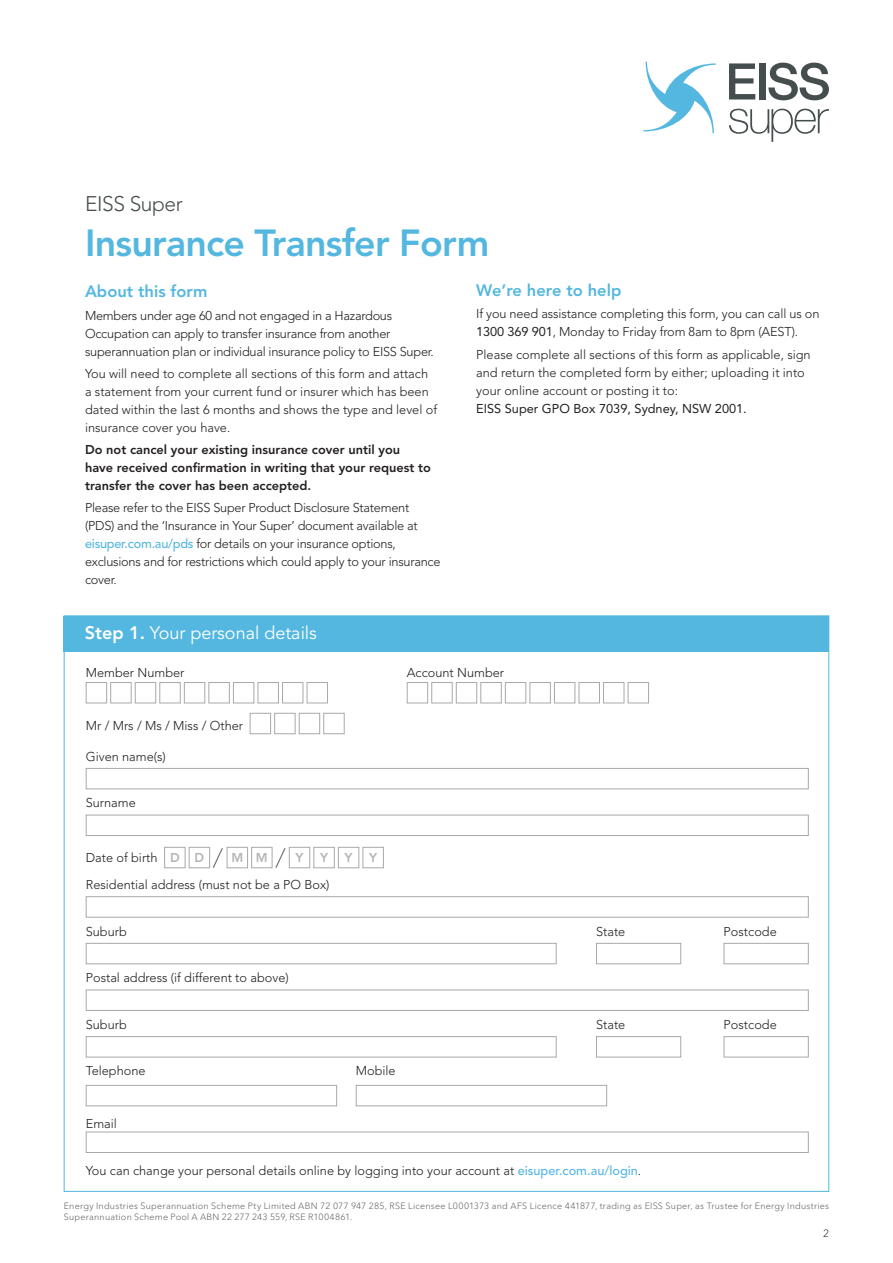
<style>
.page{position:relative;width:893px;height:1263px;background:#fff}
.page>*{position:absolute;margin:0;border:0;box-sizing:border-box;transform-origin:0 0}
.t1{font:800 37.5px "Avenir LT Std";letter-spacing:-.02em;color:#54b7df}
.BODY_COPY{font:italic 300 25.5px "Avenir LT Std";color:#231f20;scale:.5 1}
.t2{font:300 21px "Avenir LT Std";letter-spacing:-.02em;color:#464d4e}
.HEADER_-_BODY_COPY{font:18px "Avenir LT Std";color:#fff}
.HEADER_-_BODY_COPY-2{font:800 16.5px "Avenir LT Std";color:#54b7df}
.HEADER_-_BODY_COPY-3{font:300 12.75px/18px "Avenir LT Std";letter-spacing:-.01em;color:#231f20}
.BODY_COPY-2{font:300 12.75px/18px "Avenir LT Std";color:#231f20}
.BODY_COPY-3{font:300 12.75px/18px "Avenir LT Std";letter-spacing:-.02em;color:#231f20}
.HEADER_-_BODY_COPY-4{font:800 12.75px/18px "Avenir LT Std";color:#231f20}
.FILL_IN-BOXES_-_NEW{font:300 12.75px "Avenir LT Std";color:#231f20}
.FIN_IN-BOXES___TEXT{font:300 12.75px "Avenir LT Std";color:#231f20}
.BODY_COPY-4{font:800 12.75px "Avenir LT Std";color:#b5b4b5}
.t3{font:300 10.5px "Avenir Next LT Pro";color:#231f20}
.t4{font:300 9px/11.2px "Avenir Next LT Pro";letter-spacing:.025em;color:#555859}
.s1{font-weight:500;color:#54b7df}
.s2{font-weight:800}
.s3{font-weight:400}
</style>
<div class="page">
<svg style="left:643px;top:62px;width:73px;height:71px"></svg>
<svg style="left:729px;top:109px;width:100px;height:33px"></svg>
<svg style="left:729px;top:63px;width:26px;height:37px"></svg>
<div style="left:759px;top:63px;width:7px;height:37px;background:#464d4e"></div>
<svg style="left:768px;top:63px;width:61px;height:37px"></svg>
<div style="left:86px;top:682px;width:21px;height:21px;background:#fff;border:1px solid #a8a9ad"></div>
<div style="left:110px;top:682px;width:22px;height:21px;background:#fff;border:1px solid #a8a9ad"></div>
<div style="left:135px;top:682px;width:21px;height:21px;background:#fff;border:1px solid #a8a9ad"></div>
<div style="left:159px;top:682px;width:22px;height:21px;background:#fff;border:1px solid #a8a9ad"></div>
<div style="left:184px;top:682px;width:21px;height:21px;background:#fff;border:1px solid #a8a9ad"></div>
<div style="left:208px;top:682px;width:22px;height:21px;background:#fff;border:1px solid #a8a9ad"></div>
<div style="left:233px;top:682px;width:21px;height:21px;background:#fff;border:1px solid #a8a9ad"></div>
<div style="left:258px;top:682px;width:21px;height:21px;background:#fff;border:1px solid #a8a9ad"></div>
<div style="left:282px;top:682px;width:21px;height:21px;background:#fff;border:1px solid #a8a9ad"></div>
<div style="left:307px;top:682px;width:21px;height:21px;background:#fff;border:1px solid #a8a9ad"></div>
<div style="left:407px;top:682px;width:21px;height:21px;background:#fff;border:1px solid #a8a9ad"></div>
<div style="left:431px;top:682px;width:22px;height:21px;background:#fff;border:1px solid #a8a9ad"></div>
<div style="left:456px;top:682px;width:21px;height:21px;background:#fff;border:1px solid #a8a9ad"></div>
<div style="left:480px;top:682px;width:22px;height:21px;background:#fff;border:1px solid #a8a9ad"></div>
<div style="left:505px;top:682px;width:21px;height:21px;background:#fff;border:1px solid #a8a9ad"></div>
<div style="left:529px;top:682px;width:22px;height:21px;background:#fff;border:1px solid #a8a9ad"></div>
<div style="left:554px;top:682px;width:21px;height:21px;background:#fff;border:1px solid #a8a9ad"></div>
<div style="left:579px;top:682px;width:21px;height:21px;background:#fff;border:1px solid #a8a9ad"></div>
<div style="left:603px;top:682px;width:21px;height:21px;background:#fff;border:1px solid #a8a9ad"></div>
<div style="left:628px;top:682px;width:21px;height:21px;background:#fff;border:1px solid #a8a9ad"></div>
<div style="left:250px;top:713px;width:21px;height:21px;background:#fff;border:1px solid #a8a9ad"></div>
<div style="left:274px;top:713px;width:21px;height:21px;background:#fff;border:1px solid #a8a9ad"></div>
<div style="left:299px;top:713px;width:21px;height:21px;background:#fff;border:1px solid #a8a9ad"></div>
<div style="left:323px;top:713px;width:22px;height:21px;background:#fff;border:1px solid #a8a9ad"></div>
<div style="left:86px;top:768px;width:723px;height:21px;background:#fff;border:1px solid #a8a9ad"></div>
<div style="left:86px;top:815px;width:723px;height:21px;background:#fff;border:1px solid #a8a9ad"></div>
<div style="left:164px;top:847px;width:21px;height:21px;border:1px solid #a8a9ad"></div>
<div style="left:189px;top:847px;width:21px;height:21px;border:1px solid #a8a9ad"></div>
<div style="left:227px;top:847px;width:21px;height:21px;border:1px solid #a8a9ad"></div>
<div style="left:251px;top:847px;width:21px;height:21px;border:1px solid #a8a9ad"></div>
<div style="left:289px;top:847px;width:21px;height:21px;border:1px solid #a8a9ad"></div>
<div style="left:313px;top:847px;width:22px;height:21px;border:1px solid #a8a9ad"></div>
<div style="left:338px;top:847px;width:21px;height:21px;border:1px solid #a8a9ad"></div>
<div style="left:363px;top:847px;width:21px;height:21px;border:1px solid #a8a9ad"></div>
<div style="left:86px;top:896px;width:723px;height:21px;background:#fff;border:1px solid #a8a9ad"></div>
<div style="left:86px;top:943px;width:471px;height:21px;background:#fff;border:1px solid #a8a9ad"></div>
<div style="left:596px;top:943px;width:85px;height:21px;background:#fff;border:1px solid #a8a9ad"></div>
<div style="left:724px;top:943px;width:85px;height:21px;background:#fff;border:1px solid #a8a9ad"></div>
<div style="left:86px;top:989px;width:723px;height:22px;background:#fff;border:1px solid #a8a9ad"></div>
<div style="left:86px;top:1036px;width:471px;height:21px;background:#fff;border:1px solid #a8a9ad"></div>
<div style="left:596px;top:1036px;width:85px;height:21px;background:#fff;border:1px solid #a8a9ad"></div>
<div style="left:724px;top:1036px;width:85px;height:21px;background:#fff;border:1px solid #a8a9ad"></div>
<div style="left:86px;top:1085px;width:251px;height:21px;background:#fff;border:1px solid #a8a9ad"></div>
<div style="left:356px;top:1085px;width:251px;height:21px;background:#fff;border:1px solid #a8a9ad"></div>
<div style="left:86px;top:1131px;width:723px;height:22px;background:#fff;border:1px solid #a8a9ad"></div>
<div style="left:63px;top:616px;width:766px;height:35px;background:#54b7df"></div>
<p class="t2" style="left:85px;top:191px;width:99px">EISS Super</p>
<p class="t1" style="left:85px;top:221px;width:406px">Insurance Transfer Form</p>
<p class="HEADER_-_BODY_COPY-2" style="left:85px;top:282px;width:124px">About this form</p>
<p class="BODY_COPY-3" style="left:85px;top:306px;width:350px">Members under age 60 and not engaged in a Hazardous<br>Occupation can apply to transfer insurance from another superannuation plan or individual insurance policy to EISS Super.</p>
<p class="BODY_COPY-2" style="left:85px;top:364px;width:354px">You will need to complete all sections of this form and attach a statement from your current fund or insurer which has been dated within the last 6 months and shows the type and level of insurance cover you have.</p>
<p class="HEADER_-_BODY_COPY-4" style="left:85px;top:441px;width:347px">Do not cancel your existing insurance cover until you have received confirmation in writing that your request to transfer the cover has been accepted.</p>
<p class="HEADER_-_BODY_COPY-3" style="left:85px;top:499px;width:357px">Please refer to the EISS Super Product Disclosure Statement (PDS) and the ‘Insurance in Your Super’ document available at <span class="s1">eisuper.com.au/pds</span> for details on your insurance options, exclusions and for restrictions which could apply to your insurance cover.</p>
<p class="HEADER_-_BODY_COPY" style="left:85px;top:623px;width:234px"><span class="s2">Step 1.</span> Your personal details</p>
<p class="HEADER_-_BODY_COPY-2" style="left:476px;top:281px;width:147px">We’re here to help</p>
<p class="HEADER_-_BODY_COPY-3" style="left:476px;top:305px;width:345px">If you need assistance completing this form, you can call us on<br><span class="s3">1300 369 901</span>, Monday to Friday from 8am to 8pm (AEST).</p>
<p class="HEADER_-_BODY_COPY-3" style="left:476px;top:345px;width:336px">Please complete all sections of this form as applicable, sign and return the completed form by either; uploading it into your online account or posting it to:<br><span class="s3">EISS Super GPO Box 7039, Sydney, NSW 2001.</span></p>
<p class="BODY_COPY-2" style="left:86px;top:663px;width:100px">Member Number</p>
<p class="BODY_COPY-2" style="left:407px;top:663px;width:99px">Account Number</p>
<p class="FIN_IN-BOXES___TEXT" style="left:86px;top:718px;width:159px">Mr / Mrs / Ms / Miss / Other</p>
<p class="FIN_IN-BOXES___TEXT" style="left:86px;top:749px;width:82px">Given name(s)</p>
<p class="BODY_COPY-2" style="left:86px;top:794px;width:52px">Surname</p>
<p class="BODY_COPY-2" style="left:86px;top:849px;width:73px">Date of birth</p>
<p class="BODY_COPY-4" style="left:170px;top:850px;width:11px">D</p>
<p class="BODY_COPY-4" style="left:195px;top:850px;width:11px">D</p>
<p class="BODY_COPY" style="left:213px;top:843px;width:27px">/</p>
<p class="BODY_COPY-4" style="left:231px;top:850px;width:13px">M</p>
<p class="BODY_COPY-4" style="left:256px;top:850px;width:13px">M</p>
<p class="BODY_COPY" style="left:276px;top:843px;width:27px">/</p>
<p class="BODY_COPY-4" style="left:296px;top:850px;width:10px">Y</p>
<p class="BODY_COPY-4" style="left:320px;top:850px;width:10px">Y</p>
<p class="BODY_COPY-4" style="left:345px;top:850px;width:10px">Y</p>
<p class="BODY_COPY-4" style="left:369px;top:850px;width:10px">Y</p>
<p class="BODY_COPY-2" style="left:86px;top:875px;width:245px">Residential address (must not be a PO Box)</p>
<p class="BODY_COPY-2" style="left:86px;top:922px;width:43px">Suburb</p>
<p class="BODY_COPY-2" style="left:596px;top:922px;width:31px">State</p>
<p class="BODY_COPY-2" style="left:724px;top:922px;width:55px">Postcode</p>
<p class="BODY_COPY-2" style="left:86px;top:969px;width:204px">Postal address (if different to above)</p>
<p class="BODY_COPY-2" style="left:86px;top:1015px;width:43px">Suburb</p>
<p class="BODY_COPY-2" style="left:596px;top:1015px;width:31px">State</p>
<p class="BODY_COPY-2" style="left:724px;top:1015px;width:55px">Postcode</p>
<p class="BODY_COPY-2" style="left:86px;top:1062px;width:61px">Telephone</p>
<p class="BODY_COPY-2" style="left:356px;top:1062px;width:41px">Mobile</p>
<p class="BODY_COPY-2" style="left:86px;top:1115px;width:33px">Email</p>
<p class="FILL_IN-BOXES_-_NEW" style="left:86px;top:1163px;width:557px">You can change your personal details online by logging into your account at <span class="s1">eisuper.com.au/login</span>.</p>
<p class="t4" style="left:64px;top:1200px;width:767px">Energy Industries Superannuation Scheme Pty Limited ABN 72 077 947 285, RSE Licensee L0001373 and AFS Licence 441877, trading as EISS Super, as Trustee for Energy Industries<br>Superannuation Scheme Pool A ABN 22 277 243 559, RSE R1004861.</p>
<p class="t3" style="left:823px;top:1227px;width:8px">2</p>
</div>
